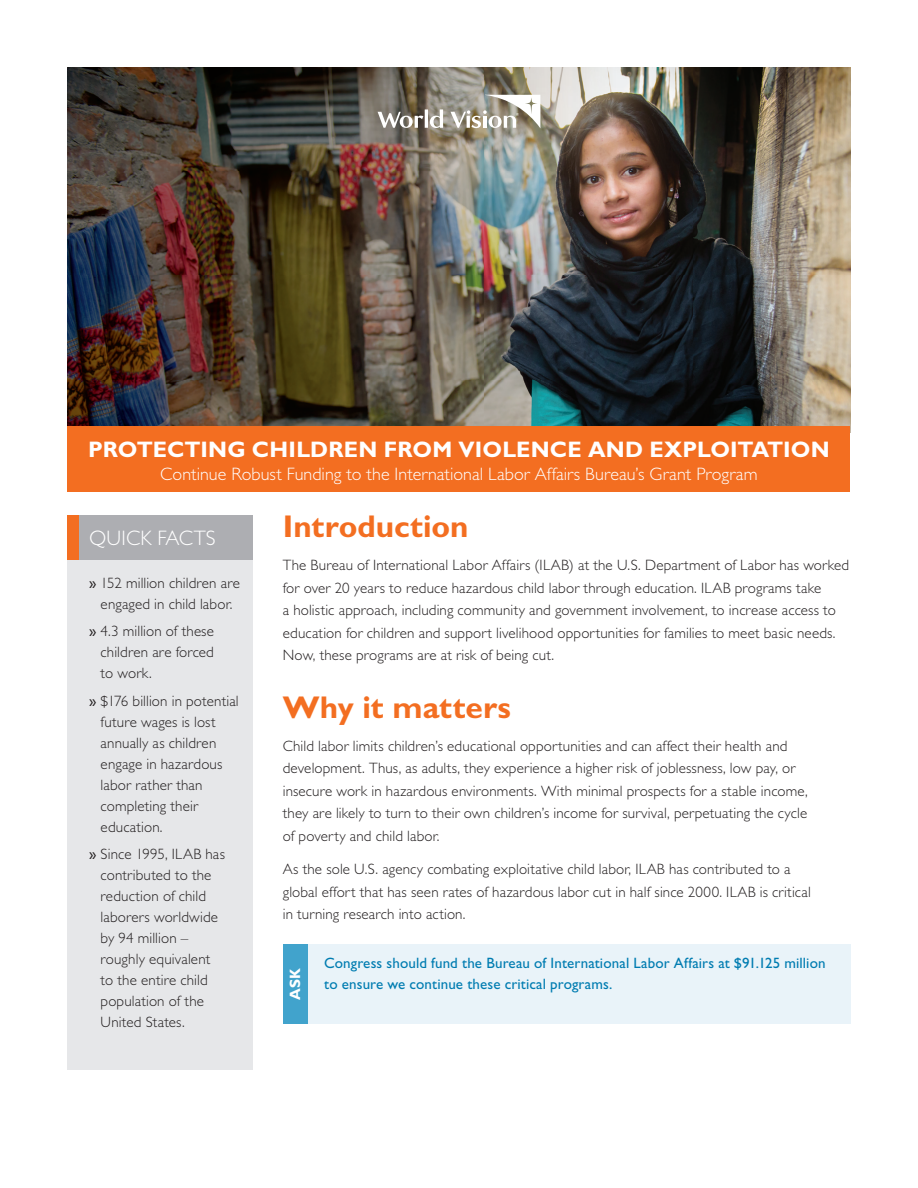
<style>
.page{position:relative;width:918px;height:1188px;background:#fff}
.page>*{position:absolute;margin:0;border:0;box-sizing:border-box;transform-origin:0 0}
.t1{font:700 31.5px "Gill Sans Std";color:#f36e21}
.t2{font:700 22.5px "Gill Sans Std";letter-spacing:.005em;color:#fff}
.t3{font:300 21px "Gill Sans Std";letter-spacing:.005em;color:#fff}
.t4{font:300 18px "Gill Sans Std";letter-spacing:.005em;color:#fff}
.t5{font:300 15px/21px "Gill Sans Std";letter-spacing:.01em;color:#231f20}
.t6{font:15px/21px "Gill Sans Std";letter-spacing:.01em;color:#007cb1}
.t7{font:700 15px "Gill Sans Std";color:#fff}
.s1{font-weight:400}
</style>
<div class="page">
<img style="left:68px;top:68px;width:782px;height:358px">
<div style="left:68px;top:426px;width:782px;height:66px;background:#f36e21"></div>
<div style="left:68px;top:515px;width:185px;height:555px;background:#e6e7e9"></div>
<div style="left:67px;top:515px;width:186px;height:44px;background:#adaeb2"></div>
<div style="left:68px;top:515px;width:11px;height:44px;background:#f36e21"></div>
<div style="left:283px;top:944px;width:567px;height:80px;background:#e9f3f9"></div>
<div style="left:283px;top:944px;width:24px;height:80px;background:#41a3cc"></div>
<svg style="left:378px;top:95px;width:162px;height:33px"></svg>
<h2 class="t2" style="left:88px;top:436px;width:743px">PROTECTING CHILDREN FROM VIOLENCE AND EXPLOITATION</h2>
<p class="t4" style="left:160px;top:464px;width:599px">Continue Robust Funding to the International Labor Affairs Bureau’s Grant Program</p>
<h3 class="t3" style="left:89px;top:526px;width:128px">QUICK FACTS</h3>
<p class="t5" style="left:89px;top:572px;width:152px;text-align:center"><span class="s1">»</span> 152 million children are engaged in child labor.</p>
<p class="t5" style="left:101px;top:621px;width:115px;text-align:justify;text-indent:-12px"><span class="s1">»</span> 4.3 million of these children are forced to work.</p>
<p class="t5" style="left:101px;top:690px;width:140px;text-indent:-12px"><span class="s1">»</span> $176 billion in potential future wages is lost annually as children engage in hazardous labor rather than completing their education.</p>
<p class="t5" style="left:101px;top:844px;width:126px;text-indent:-12px"><span class="s1">»</span> Since 1995, ILAB has contributed to the reduction of child laborers worldwide by 94 million – roughly equivalent to the entire child population of the<br>United States.</p>
<h1 class="t1" style="left:283px;top:508px;width:187px">Introduction</h1>
<p class="t5" style="left:283px;top:554px;width:568px;line-height:22.5px">The Bureau of International Labor Affairs (ILAB) at the U.S. Department of Labor has worked for over 20 years to reduce hazardous child labor through education. ILAB programs take<br>a holistic approach, including community and government involvement, to increase access to education for children and support livelihood opportunities for families to meet basic needs.<br>Now, these programs are at risk of being cut.</p>
<h1 class="t1" style="left:283px;top:688px;width:230px">Why it matters</h1>
<p class="t5" style="left:283px;top:735px;width:526px;line-height:22.5px">Child labor limits children’s educational opportunities and can affect their health and development. Thus, as adults, they experience a higher risk of joblessness, low pay, or insecure work in hazardous environments. With minimal prospects for a stable income, they are likely to turn to their own children’s income for survival, perpetuating the cycle of poverty and child labor.</p>
<p class="t5" style="left:283px;top:858px;width:530px;line-height:22.5px">As the sole U.S. agency combating exploitative child labor, ILAB has contributed to a global effort that has seen rates of hazardous labor cut in half since 2000. ILAB is critical in turning research into action.</p>
<p class="t6" style="left:324px;top:953px;width:503px">Congress should fund the Bureau of International Labor Affairs at $91.125 million to ensure we continue these critical programs.</p>
<p class="t7" style="left:286px;top:1000px;width:34px;rotate:-90deg">ASK</p>
</div>
